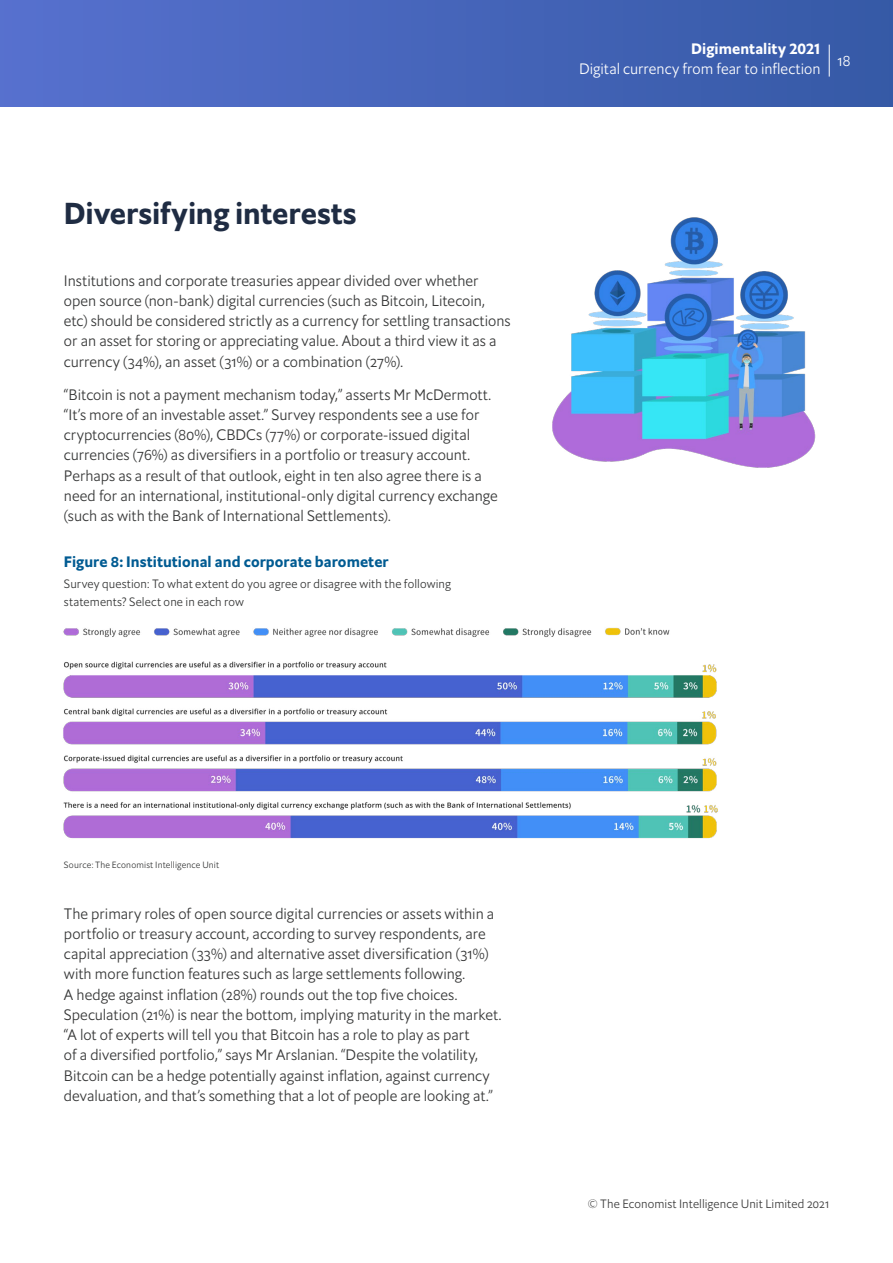
<style>
.page{position:relative;width:893px;height:1263px;background:#fff}
.page>*{position:absolute;margin:0;border:0;box-sizing:border-box;transform-origin:0 0}
.t1{font:700 30px "Econ Sans OS";color:#1f2c43}
.t2{font:300 15px/20.2px "Econ Sans OS";color:#363737}
.t3{font:700 15px "Econ Sans OS";letter-spacing:.005em;color:#015b92}
.t4{font:300 15px "Econ Sans OS";color:#fff}
.t5{font:700 15px "Econ Sans OS";letter-spacing:.005em;color:#fff}
.t6{font:300 12px/17.2px "Econ Sans OS";letter-spacing:.01em;color:#363737}
.t7{font:300 12px "Econ Sans OS";letter-spacing:.01em;color:#3c3c3c}
.t8{font:300 9px "Econ Sans OS";letter-spacing:.02em;color:#363737}
</style>
<div class="page">
<div style="left:0;top:0;width:893px;height:106px;background:linear-gradient(to right,#5771ce,#365aa6)"></div>
<hr style="left:829px;top:45px;width:1px;height:32px;background:#fff">
<img style="left:63px;top:627px;width:655px;height:212px">
<img style="left:552px;top:217px;width:264px;height:251px">
<h1 class="t1" style="left:64px;top:194px;width:294px">Diversifying interests</h1>
<p class="t2" style="left:64px;top:270px;width:448px">Institutions and corporate treasuries appear divided over whether open source (non-bank) digital currencies (such as Bitcoin, Litecoin, etc) should be considered strictly as a currency for settling transactions or an asset for storing or appreciating value. About a third view it as a currency (34%), an asset (31%) or a combination (27%).</p>
<p class="t2" style="left:64px;top:384px;width:435px">“Bitcoin is not a payment mechanism today,” asserts Mr McDermott. “It’s more of an investable asset.” Survey respondents see a use for cryptocurrencies (80%), CBDCs (77%) or corporate-issued digital currencies (76%) as diversifiers in a portfolio or treasury account.<br>Perhaps as a result of that outlook, eight in ten also agree there is a need for an international, institutional-only digital currency exchange (such as with the Bank of International Settlements).</p>
<p class="t3" style="left:64px;top:552px;width:326px">Figure 8: Institutional and corporate barometer</p>
<p class="t6" style="left:64px;top:575px;width:388px">Survey question: To what extent do you agree or disagree with the following statements? Select one in each row</p>
<p class="t5" style="left:691px;top:39px;width:131px">Digimentality 2021</p>
<p class="t4" style="left:579px;top:59px;width:243px">Digital currency from fear to inflection</p>
<p class="t4" style="left:837px;top:51px;width:15px">18</p>
<p class="t8" style="left:64px;top:859px;width:157px">Source: The Economist Intelligence Unit</p>
<p class="t2" style="left:64px;top:903px;width:439px">The primary roles of open source digital currencies or assets within a portfolio or treasury account, according to survey respondents, are capital appreciation (33%) and alternative asset diversification (31%) with more function features such as large settlements following.<br>A hedge against inflation (28%) rounds out the top five choices.<br>Speculation (21%) is near the bottom, implying maturity in the market. “A lot of experts will tell you that Bitcoin has a role to play as part<br>of a diversified portfolio,” says Mr Arslanian. “Despite the volatility, Bitcoin can be a hedge potentially against inflation, against currency devaluation, and that’s something that a lot of people are looking at.”</p>
<p class="t7" style="left:588px;top:1196px;width:243px">© The Economist Intelligence Unit Limited 2021</p>
</div>
